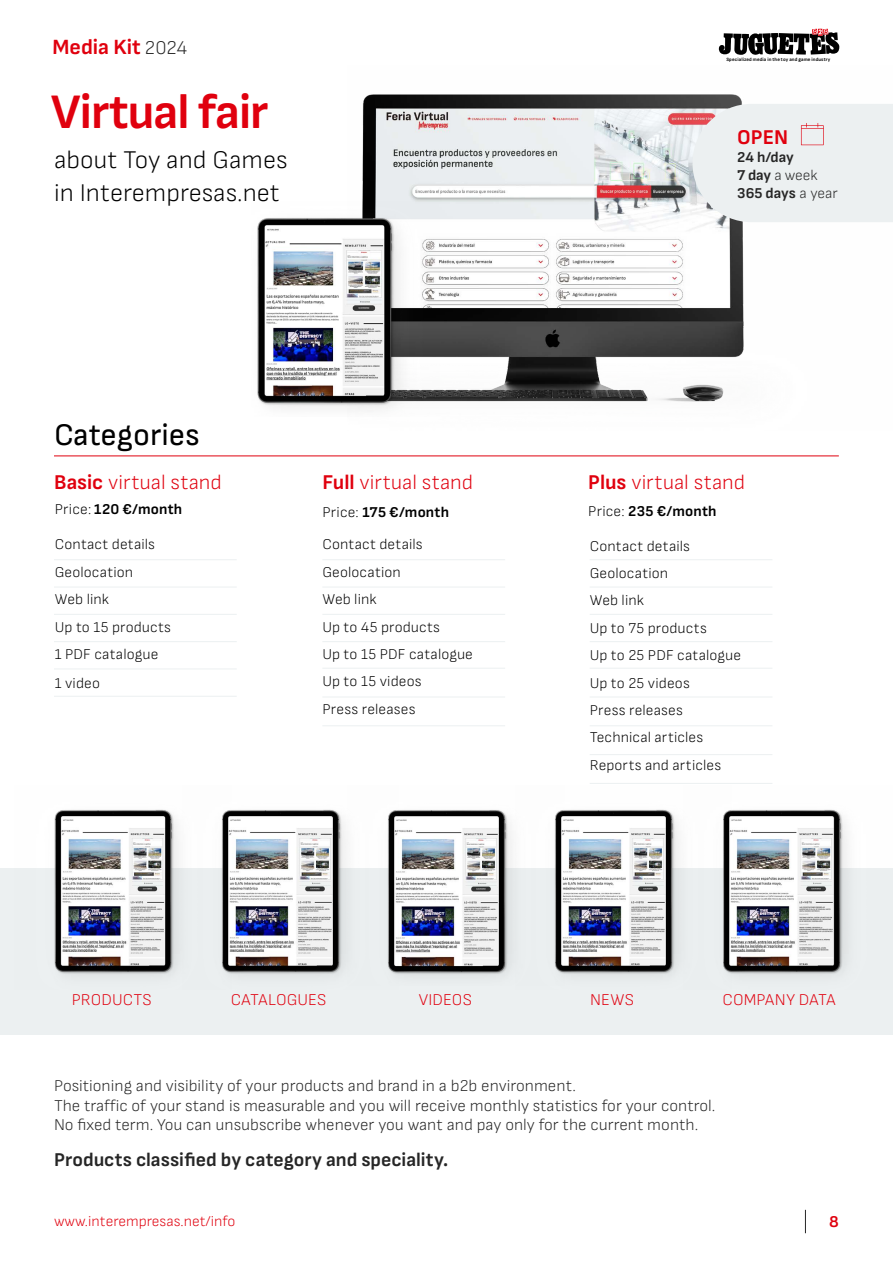
<style>
.page{position:relative;width:893px;height:1263px;background:#fff}
.page>*{position:absolute;margin:0;border:0;box-sizing:border-box;transform-origin:0 0}
.t1{font:700 49.5px "Sofia Sans";letter-spacing:-.02em;color:#e0000e}
.t2{font:31.5px "Sofia Sans";color:#000}
.t3{font:300 25.5px/33px "Sofia Sans";color:#000}
.t4{font:700 21.75px "Sofia Sans";color:#e0000e}
.t5{font:300 21px "Sofia Sans";color:#e0000e}
.t6{font:700 21px "Sofia Sans";color:#e0000e}
.t7{font:700 19.5px "Sofia Sans";color:#262626}
.t8{font:300 16.5px/19.8px "Sofia Sans";color:#262626}
.t9{font:300 16.5px "Sofia Sans";letter-spacing:.005em;color:#e0000e}
.t10{font:700 16.5px "Sofia Sans";color:#e0000e}
.t11{font:300 15px/27.3px "Sofia Sans";letter-spacing:.005em;color:#000}
.t12{font:700 15px "Sofia Sans";letter-spacing:.015em;color:#000}
.t13{font:700 15px/18px "Sofia Sans";color:#262626}
.t14{font:300 15px "Sofia Sans";color:#e0000e}
.t15{font:700 4.95px "Sofia Sans";letter-spacing:.025em;color:#000}
.s1{font-weight:300;font-size:19.5px;color:#262626}
.s2{font-weight:300}
.s3{font-weight:700}
</style>
<div class="page">
<svg style="left:805px;top:1210px;width:1px;height:23px"></svg>
<svg style="left:719px;top:29px;width:120px;height:26px"></svg>
<div style="left:0;top:868px;width:893px;height:167px;background:#ecf0f1"></div>
<hr style="left:54px;top:455px;width:785px;height:1px;background:#e0000e">
<hr style="left:54px;top:559px;width:183px;height:1px;background:#ecf0f1">
<hr style="left:54px;top:587px;width:183px;height:1px;background:#ecf0f1">
<hr style="left:54px;top:614px;width:183px;height:1px;background:#ecf0f1">
<hr style="left:54px;top:641px;width:183px;height:1px;background:#ecf0f1">
<hr style="left:54px;top:668px;width:183px;height:1px;background:#ecf0f1">
<hr style="left:54px;top:696px;width:183px;height:1px;background:#ecf0f1">
<hr style="left:322px;top:559px;width:183px;height:1px;background:#ecf0f1">
<hr style="left:322px;top:587px;width:183px;height:1px;background:#ecf0f1">
<hr style="left:322px;top:614px;width:183px;height:1px;background:#ecf0f1">
<hr style="left:322px;top:641px;width:183px;height:1px;background:#ecf0f1">
<hr style="left:322px;top:697px;width:183px;height:1px;background:#ecf0f1">
<hr style="left:322px;top:725px;width:183px;height:1px;background:#ecf0f1">
<hr style="left:322px;top:668px;width:183px;height:1px;background:#ecf0f1">
<hr style="left:590px;top:559px;width:182px;height:1px;background:#ecf0f1">
<hr style="left:590px;top:587px;width:182px;height:1px;background:#ecf0f1">
<hr style="left:590px;top:614px;width:182px;height:1px;background:#ecf0f1">
<hr style="left:590px;top:641px;width:182px;height:1px;background:#ecf0f1">
<hr style="left:590px;top:697px;width:182px;height:1px;background:#ecf0f1">
<hr style="left:590px;top:725px;width:182px;height:1px;background:#ecf0f1">
<hr style="left:590px;top:754px;width:182px;height:1px;background:#ecf0f1">
<hr style="left:590px;top:783px;width:182px;height:1px;background:#ecf0f1">
<hr style="left:590px;top:668px;width:182px;height:1px;background:#ecf0f1">
<img style="left:362px;top:94px;width:382px;height:308px">
<img style="left:257px;top:202px;width:183px;height:209px">
<img style="left:54px;top:809px;width:125px;height:167px">
<img style="left:399px;top:810px;width:113px;height:166px">
<img style="left:221px;top:809px;width:178px;height:167px">
<img style="left:554px;top:809px;width:125px;height:167px">
<img style="left:723px;top:809px;width:125px;height:167px">
<div style="left:692px;top:104px;width:201px;height:118px;background:#ecf0f1"></div>
<h3 class="t4" style="left:52px;top:34px;width:136px">Media Kit <span class="s1">2024</span></h3>
<h1 class="t1" style="left:51px;top:83px;width:219px">Virtual fair</h1>
<h3 class="t3" style="left:54px;top:143px;width:235px">about Toy and Games in Interempresas.net</h3>
<p class="t15" style="left:726px;top:56px;width:106px">Specialized media in the toy and game industry</p>
<h3 class="t6" style="left:737px;top:125px;width:52px">OPEN</h3>
<p class="t13" style="left:737px;top:148px;width:102px">24 h/day<br>7 day <span class="s2">a week<br></span>365 days <span class="s2">a year</span></p>
<h2 class="t2" style="left:54px;top:416px;width:147px">Categories</h2>
<h3 class="t5" style="left:54px;top:470px;width:169px"><span class="s3">Basic</span> virtual stand</h3>
<h3 class="t5" style="left:322px;top:470px;width:152px"><span class="s3">Full</span> virtual stand</h3>
<h3 class="t5" style="left:588px;top:470px;width:158px"><span class="s3">Plus</span> virtual stand</h3>
<p class="t12" style="left:55px;top:500px;width:129px"><span class="s2">Price:</span> 120 €/month</p>
<p class="t12" style="left:322px;top:503px;width:128px"><span class="s2">Price:</span> 175 €/month</p>
<p class="t11" style="left:55px;top:531px;width:118px">Contact details<br>Geolocation<br>Web link<br>Up to 15 products<br>1 PDF catalogue</p>
<p class="t11" style="left:55px;top:669px;width:47px">1 video</p>
<p class="t11" style="left:322px;top:531px;width:152px">Contact details<br>Geolocation<br>Web link<br>Up to 45 products<br>Up to 15 PDF catalogue<br>Up to 15 videos<br>Press releases</p>
<p class="t12" style="left:588px;top:502px;width:130px"><span class="s2">Price:</span> 235 €/month</p>
<p class="t11" style="left:590px;top:532px;width:153px">Contact details<br>Geolocation<br>Web link<br>Up to 75 products<br>Up to 25 PDF catalogue<br>Up to 25 videos<br>Press releases<br>Technical articles<br>Reports and articles</p>
<p class="t9" style="left:72px;top:990px;width:82px">PRODUCTS</p>
<p class="t9" style="left:231px;top:990px;width:97px">CATALOGUES</p>
<p class="t9" style="left:419px;top:990px;width:55px">VIDEOS</p>
<p class="t9" style="left:590px;top:990px;width:45px">NEWS</p>
<p class="t9" style="left:722px;top:990px;width:114px">COMPANY DATA</p>
<p class="t8" style="left:54px;top:1075px;width:663px">Positioning and visibility of your products and brand in a b2b environment.<br>The traffic of your stand is measurable and you will receive monthly statistics for your control.<br>No fixed term. You can unsubscribe whenever you want and pay only for the current month.</p>
<h3 class="t7" style="left:54px;top:1148px;width:396px">Products classified by category and speciality.</h3>
<p class="t14" style="left:54px;top:1212px;width:183px">www.interempresas.net/info</p>
<p class="t10" style="left:829px;top:1212px;width:11px">8</p>
</div>
